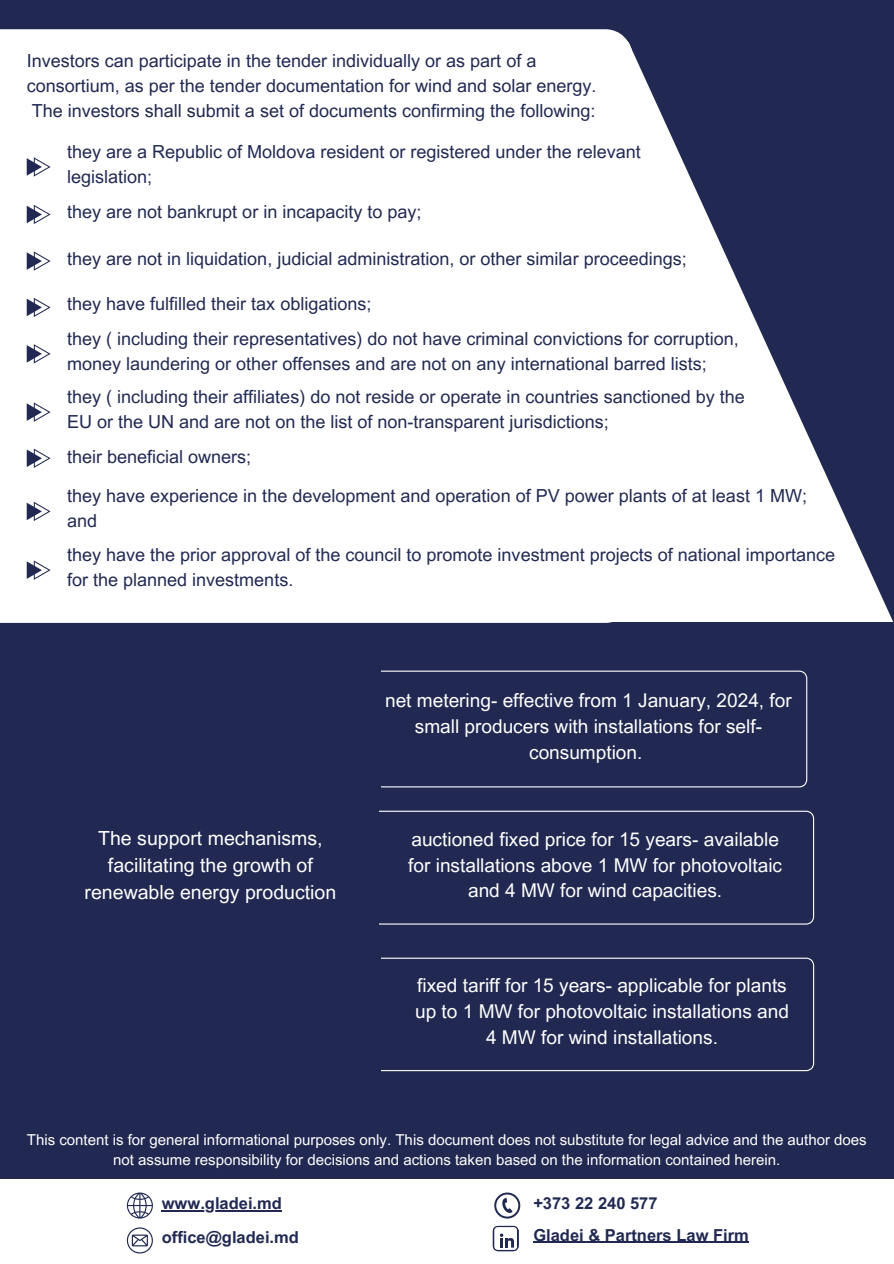
<style>
.page{position:relative;width:894px;height:1264px;background:#fff}
.page>*{position:absolute;margin:0;border:0;box-sizing:border-box;transform-origin:0 0}
.t1{font:19.5px/27px "Arial MT Pro";color:#fff;text-align:center}
.t2{font:19.05px/25.8px "Arial MT Pro";color:#fff;text-align:center}
.t3{font:18px/24.8px "Arial MT Pro";color:#212952}
.t4{font:700 16.5px "Arial MT Pro";color:#212952}
.t5{font:15px/20.2px "Arial MT Pro";color:#fff;text-align:center}
</style>
<div class="page">
<div style="left:0;top:0;width:893px;height:1263px;background:#212952"></div>
<svg style="left:381px;top:670px;width:426px;height:117px"></svg>
<svg style="left:379px;top:810px;width:434px;height:114px"></svg>
<div style="left:743px;top:863px;width:24px;height:6px;background:#212952"></div>
<svg style="left:381px;top:957px;width:432px;height:114px"></svg>
<div style="left:0;top:29px;width:612px;height:594px;background:#fff"></div>
<svg style="left:357px;top:36px;width:536px;height:586px;fill:#fff"></svg>
<svg style="left:27px;top:157px;width:23px;height:19px"></svg>
<svg style="left:27px;top:205px;width:23px;height:19px"></svg>
<svg style="left:27px;top:251px;width:23px;height:19px"></svg>
<svg style="left:27px;top:298px;width:23px;height:19px"></svg>
<svg style="left:27px;top:344px;width:23px;height:19px"></svg>
<svg style="left:27px;top:402px;width:23px;height:19px"></svg>
<svg style="left:27px;top:448px;width:23px;height:20px"></svg>
<svg style="left:27px;top:501px;width:23px;height:20px"></svg>
<svg style="left:27px;top:560px;width:23px;height:19px"></svg>
<svg style="left:605px;top:29px;width:53px;height:36px"></svg>
<div style="left:0;top:1179px;width:893px;height:84px;background:#fff"></div>
<svg style="left:127px;top:1192px;width:26px;height:26px"></svg>
<svg style="left:492px;top:1225px;width:26px;height:26px"></svg>
<svg style="left:127px;top:1227px;width:26px;height:26px"></svg>
<svg style="left:494px;top:1192px;width:26px;height:26px"></svg>
<hr style="left:162px;top:1210px;width:120px;height:1px;background:#212952">
<hr style="left:533px;top:1241px;width:215px;height:1px;background:#212952">
<p class="t3" style="left:27px;top:51px;width:571px">Investors can participate in the tender individually or as part of a consortium, as per the tender documentation for wind and solar energy.<br>The investors shall submit a set of documents confirming the following:</p>
<p class="t3" style="left:67px;top:141px;width:575px">they are a Republic of Moldova resident or registered under the relevant legislation;</p>
<p class="t3" style="left:67px;top:201px;width:356px">they are not bankrupt or in incapacity to pay;</p>
<p class="t3" style="left:67px;top:249px;width:621px">they are not in liquidation, judicial administration, or other similar proceedings;</p>
<p class="t3" style="left:67px;top:293px;width:306px">they have fulfilled their tax obligations;</p>
<p class="t3" style="left:67px;top:328px;width:673px">they ( including their representatives) do not have criminal convictions for corruption, money laundering or other offenses and are not on any international barred lists;</p>
<p class="t3" style="left:67px;top:386px;width:679px">they ( including their affiliates) do not reside or operate in countries sanctioned by the<br>EU or the UN and are not on the list of non-transparent jurisdictions;</p>
<p class="t3" style="left:67px;top:446px;width:186px">their beneficial owners;</p>
<p class="t3" style="left:67px;top:486px;width:741px">they have experience in the development and operation of PV power plants of at least 1 MW; and</p>
<p class="t3" style="left:67px;top:544px;width:769px">they have the prior approval of the council to promote investment projects of national importance for the planned investments.</p>
<h1 class="t1" style="left:85px;top:827px;width:253px">The support mechanisms, facilitating the growth of renewable energy production</h1>
<p class="t2" style="left:385px;top:690px;width:408px">net metering- effective from 1 January, 2024, for small producers with installations for self&shy;consumption.</p>
<p class="t2" style="left:408px;top:828px;width:375px">auctioned fixed price for 15 years- available for installations above 1 MW for photovoltaic and 4 MW for wind capacities.</p>
<p class="t2" style="left:415px;top:975px;width:375px">fixed tariff for 15 years- applicable for plants up to 1 MW for photovoltaic installations and<br>4 MW for wind installations.</p>
<p class="t5" style="left:27px;top:1131px;width:841px">This content is for general informational purposes only. This document does not substitute for legal advice and the author does not assume responsibility for decisions and actions taken based on the information contained herein.</p>
<p class="t4" style="left:162px;top:1197px;width:122px">www.gladei.md</p>
<p class="t4" style="left:162px;top:1230px;width:139px">office@gladei.md</p>
<p class="t4" style="left:533px;top:1197px;width:126px">+373 22 240 577</p>
<p class="t4" style="left:533px;top:1228px;width:217px">Gladei &amp; Partners Law Firm</p>
</div>
